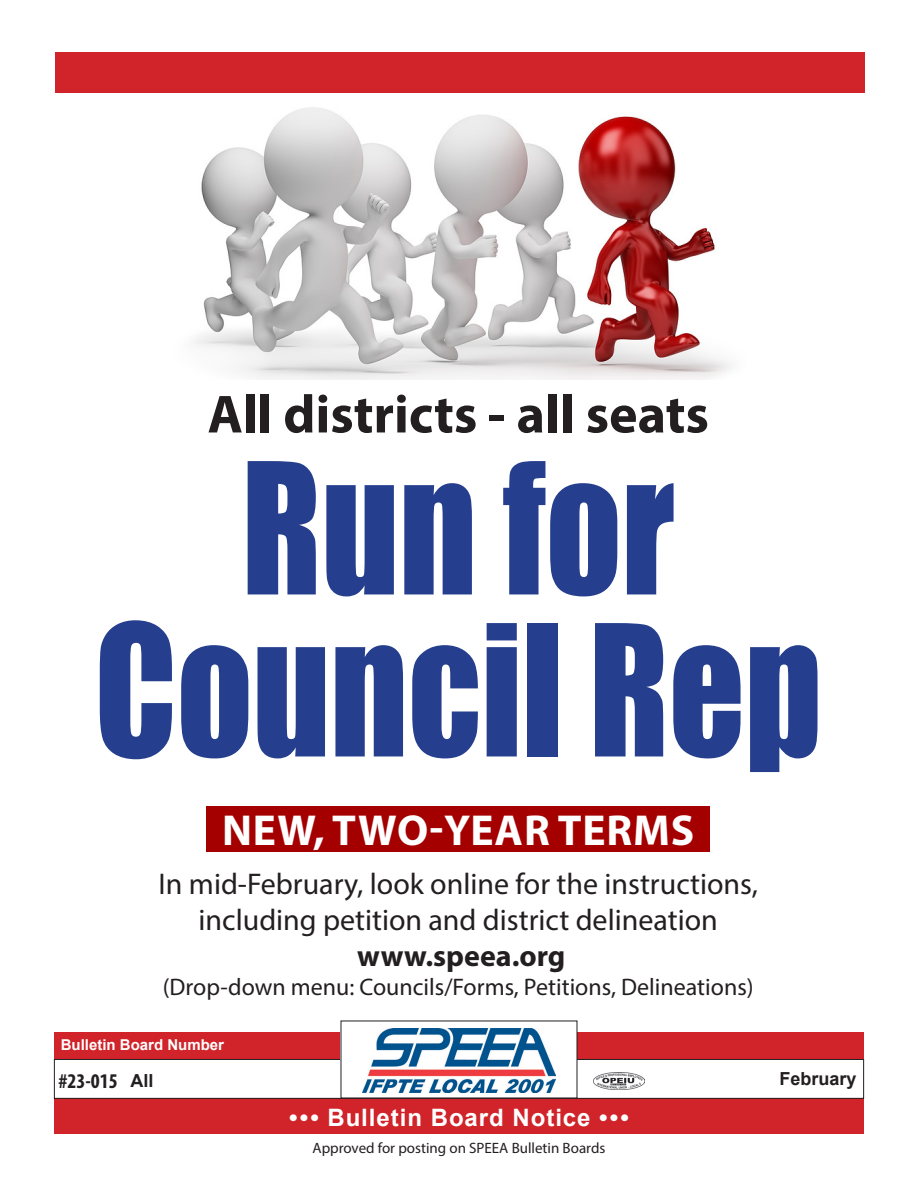
<style>
.page{position:relative;width:918px;height:1188px;background:#fff}
.page>*{position:absolute;margin:0;border:0;box-sizing:border-box;transform-origin:0 0}
.Body{font:168.75px/162px "Impact";color:#253f8e;text-align:center;scale:.88 1}
.Body-2{font:700 54px "Myriad Pro";color:#231f20}
.Body-3{font:700 43.5px "Myriad Pro";letter-spacing:.02em;color:#fff}
.Body-4{font:30px/36px "Myriad Pro";color:#231f20;text-align:center}
.Body-5{font:700 30px "Myriad Pro";color:#231f20}
.Body-6{font:24px "Myriad Pro";color:#231f20}
.t1{font:700 24px "Arial";letter-spacing:.04em;color:#fff}
.t2{font:700 condensed 21px "Myriad Pro";color:#231f20}
.t3{font:700 18px "Arial";color:#231f20}
.t4{font:15px "Myriad Pro";color:#231f20}
.t5{font:700 15px "Arial";color:#fff}
</style>
<div class="page">
<div style="left:54px;top:1033px;width:810px;height:101px;background:#d1232a"></div>
<div style="left:54px;top:1059px;width:810px;height:39px;background:#fff"></div>
<div style="left:54px;top:1059px;width:810px;height:40px;border:1px solid #231f20"></div>
<div style="left:55px;top:52px;width:810px;height:40px;background:#d1232a"></div>
<img style="left:594px;top:1073px;width:50px;height:17px">
<div style="left:341px;top:1021px;width:236px;height:77px;background:#fff"></div>
<img style="left:363px;top:1028px;width:192px;height:64px">
<div style="left:206px;top:806px;width:503px;height:46px;background:#a50000"></div>
<img style="left:194px;top:107px;width:538px;height:273px">
<p class="Body-2" style="left:208px;top:379px;width:503px">All districts - all seats</p>
<p class="Body" style="left:95px;top:443px;width:828px">Run for<br>Council Rep</p>
<p class="Body-3" style="left:222px;top:802px;width:474px">NEW, TWO-YEAR TERMS</p>
<p class="Body-4" style="left:159px;top:866px;width:601px">In mid-February, look online for the instructions, including petition and district delineation</p>
<p class="Body-5" style="left:357px;top:937px;width:210px">www.speea.org</p>
<p class="Body-6" style="left:163px;top:972px;width:592px">(Drop-down menu: Councils/Forms, Petitions, Delineations)</p>
<p class="t5" style="left:61px;top:1035px;width:165px">Bulletin Board Number</p>
<p class="t3" style="left:130px;top:1068px;width:25px">All</p>
<p class="t2" style="left:59px;top:1067px;width:61px">#23-015</p>
<p class="t3" style="left:779px;top:1066px;width:79px">February</p>
<p class="t1" style="left:289px;top:1101px;width:341px">••• Bulletin Board Notice •••</p>
<p class="t4" style="left:313px;top:1138px;width:294px">Approved for posting on SPEEA Bulletin Boards</p>
</div>
